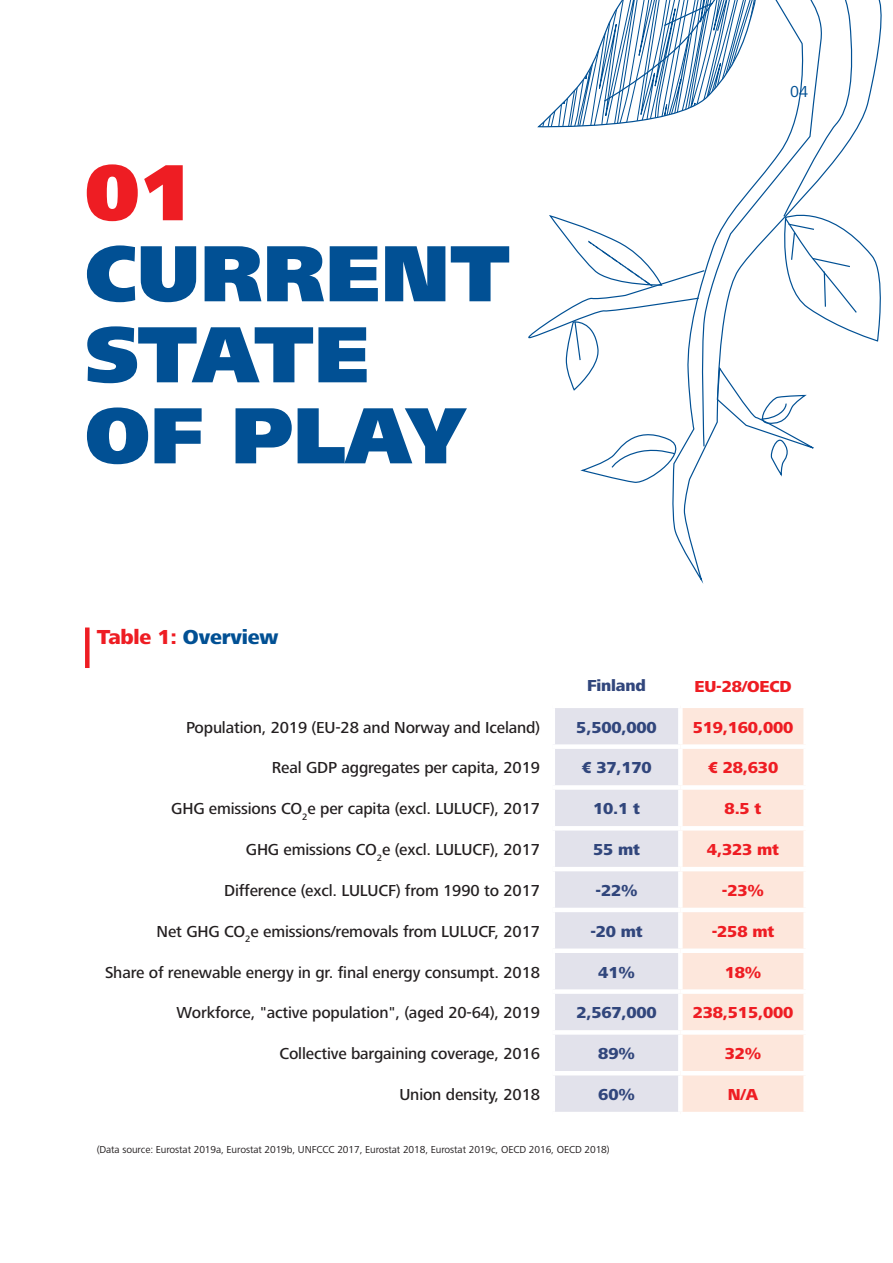
<style>
.page{position:relative;width:893px;height:1263px;background:#fff}
.page>*{position:absolute;margin:0;border:0;box-sizing:border-box;transform-origin:0 0}
.t1{font:900 82.5px/81px "Frutiger Next LT";color:#015094}
.t2{font:900 82.5px "Frutiger Next LT";color:#ee1d23}
.t3{font:800 21px "Frutiger Next LT";letter-spacing:-.01em;color:#015094}
.t4{font:500 16.5px "Frutiger Next LT";letter-spacing:-.01em;color:#231f20}
.t5{font:800 16.5px "Frutiger Next LT";letter-spacing:-.01em;color:#ee1d23}
.t6{font:800 16.5px "Frutiger Next LT";letter-spacing:-.01em;color:#31467c}
.t7{font:16.5px "Frutiger Next LT";color:#015094}
.t8{font:10.5px "Frutiger Next LT";letter-spacing:-.01em;color:#231f20}
.s1{color:#ee1d23}
</style>
<div class="page">
<div style="left:85px;top:627px;width:5px;height:41px;background:#ee1d23"></div>
<svg style="left:672px;top:69px;width:204px;height:512px"></svg>
<svg style="left:699px;top:0;width:157px;height:447px"></svg>
<svg style="left:537px;top:0;width:225px;height:130px"></svg>
<svg style="left:777px;top:200px;width:104px;height:142px"></svg>
<svg style="left:581px;top:424px;width:114px;height:60px"></svg>
<svg style="left:716px;top:367px;width:98px;height:109px"></svg>
<svg style="left:528px;top:216px;width:178px;height:175px"></svg>
<svg style="left:820px;top:0;width:62px;height:69px"></svg>
<div style="left:555px;top:708px;width:123px;height:404px;background:#e2e2eb"></div>
<div style="left:683px;top:708px;width:120px;height:404px;background:#fde7dc"></div>
<div style="left:553px;top:744px;width:127px;height:5px;background:#fff"></div>
<div style="left:680px;top:744px;width:128px;height:5px;background:#fff"></div>
<div style="left:553px;top:785px;width:127px;height:5px;background:#fff"></div>
<div style="left:680px;top:785px;width:128px;height:5px;background:#fff"></div>
<hr style="left:553px;top:826px;width:127px;height:4px;background:#fff">
<hr style="left:680px;top:826px;width:128px;height:4px;background:#fff">
<hr style="left:553px;top:867px;width:127px;height:4px;background:#fff">
<hr style="left:680px;top:867px;width:128px;height:4px;background:#fff">
<hr style="left:553px;top:908px;width:127px;height:4px;background:#fff">
<hr style="left:680px;top:908px;width:128px;height:4px;background:#fff">
<div style="left:553px;top:948px;width:127px;height:5px;background:#fff"></div>
<div style="left:680px;top:948px;width:128px;height:5px;background:#fff"></div>
<div style="left:553px;top:989px;width:127px;height:5px;background:#fff"></div>
<div style="left:680px;top:989px;width:128px;height:5px;background:#fff"></div>
<div style="left:553px;top:1030px;width:127px;height:5px;background:#fff"></div>
<div style="left:680px;top:1030px;width:128px;height:5px;background:#fff"></div>
<hr style="left:553px;top:1071px;width:127px;height:4px;background:#fff">
<hr style="left:680px;top:1071px;width:128px;height:4px;background:#fff">
<h1 class="t2" style="left:85px;top:146px;width:110px">01</h1>
<h1 class="t1" style="left:85px;top:233px;width:427px">CURRENT<br>STATE<br>OF PLAY</h1>
<p class="t3" style="left:97px;top:625px;width:183px"><span class="s1">Table 1:</span> Overview</p>
<p class="t7" style="left:790px;top:83px;width:19px">04</p>
<p class="t6" style="left:587px;top:676px;width:60px">Finland</p>
<p class="t5" style="left:694px;top:677px;width:99px">EU-28/OECD</p>
<p class="t4" style="left:186px;top:718px;width:355px">Population, 2019 (EU-28 and Norway and Iceland)</p>
<p class="t6" style="left:576px;top:718px;width:82px">5,500,000</p>
<p class="t5" style="left:693px;top:718px;width:102px">519,160,000</p>
<p class="t4" style="left:272px;top:759px;width:270px">Real GDP aggregates per capita, 2019</p>
<p class="t6" style="left:581px;top:759px;width:72px">€ 37,170</p>
<p class="t5" style="left:708px;top:759px;width:72px">€ 28,630</p>
<p class="t4" style="left:171px;top:799px;width:370px">GHG emissions CO<sub>2</sub>e per capita (excl. LULUCF), 2017</p>
<p class="t6" style="left:593px;top:799px;width:48px">10.1 t</p>
<p class="t5" style="left:725px;top:799px;width:38px">8.5 t</p>
<p class="t4" style="left:246px;top:840px;width:296px">GHG emissions CO<sub>2</sub>e (excl. LULUCF), 2017</p>
<p class="t6" style="left:593px;top:840px;width:49px">55 mt</p>
<p class="t5" style="left:707px;top:840px;width:74px">4,323 mt</p>
<p class="t4" style="left:224px;top:881px;width:317px">Difference (excl. LULUCF) from 1990 to 2017</p>
<p class="t6" style="left:595px;top:881px;width:44px">-22%</p>
<p class="t5" style="left:722px;top:881px;width:44px">-23%</p>
<p class="t4" style="left:157px;top:922px;width:385px">Net GHG CO<sub>2</sub>e emissions/removals from LULUCF, 2017</p>
<p class="t6" style="left:590px;top:922px;width:54px">-20 mt</p>
<p class="t5" style="left:712px;top:922px;width:64px">-258 mt</p>
<p class="t4" style="left:105px;top:963px;width:437px">Share of renewable energy in gr. final energy consumpt. 2018</p>
<p class="t6" style="left:598px;top:963px;width:38px">41%</p>
<p class="t5" style="left:725px;top:963px;width:38px">18%</p>
<p class="t4" style="left:176px;top:1004px;width:365px">Workforce, "active population", (aged 20-64), 2019</p>
<p class="t6" style="left:576px;top:1003px;width:82px">2,567,000</p>
<p class="t5" style="left:693px;top:1003px;width:102px">238,515,000</p>
<p class="t4" style="left:279px;top:1044px;width:262px">Collective bargaining coverage, 2016</p>
<p class="t6" style="left:598px;top:1044px;width:38px">89%</p>
<p class="t5" style="left:725px;top:1044px;width:38px">32%</p>
<p class="t4" style="left:399px;top:1085px;width:142px">Union density, 2018</p>
<p class="t6" style="left:598px;top:1085px;width:38px">60%</p>
<p class="t5" style="left:728px;top:1085px;width:32px">N/A</p>
<p class="t8" style="left:97px;top:1144px;width:514px">(Data source: Eurostat 2019a, Eurostat 2019b, UNFCCC 2017, Eurostat 2018, Eurostat 2019c, OECD 2016, OECD 2018)</p>
</div>
